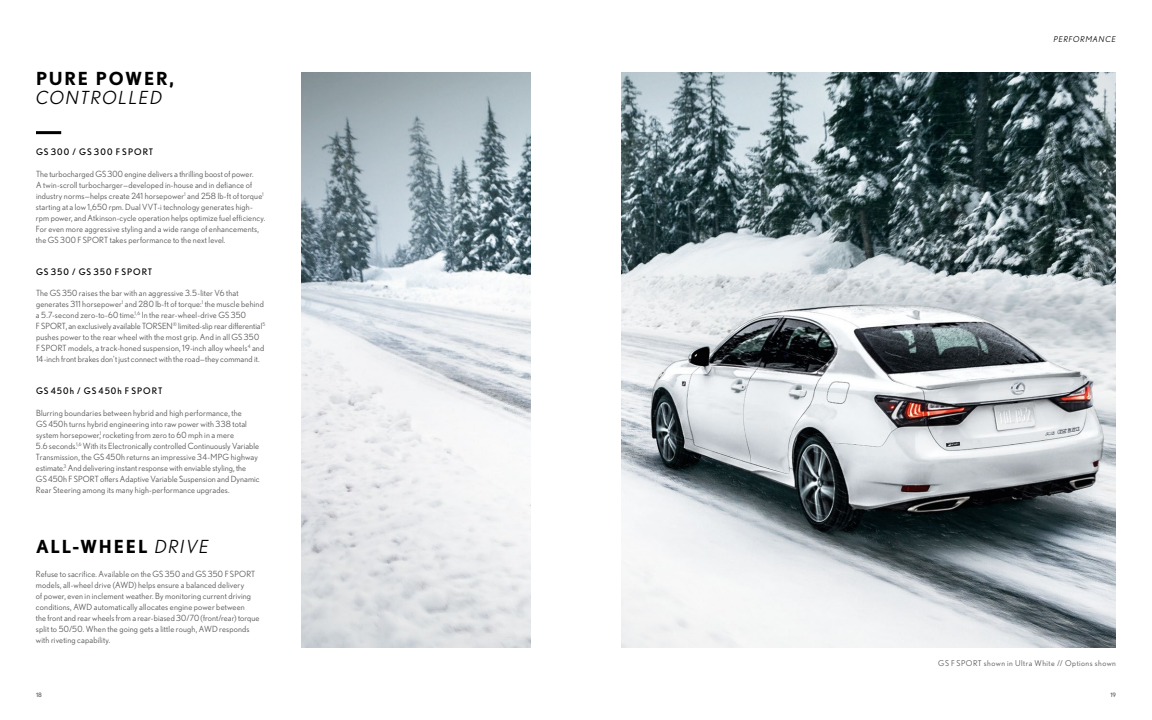
<style>
.page{position:relative;width:1152px;height:720px;background:#fff}
.page>*{position:absolute;margin:0;border:0;box-sizing:border-box;transform-origin:0 0}
.t1{font:700 18px "Nobel";letter-spacing:.1em;color:#000}
.t2{font:italic 18px "Nobel";letter-spacing:.1em;color:#000}
.t3{font:9px "Nobel";letter-spacing:.115em;color:#000}
.t4{font:8.5px/11px "Nobel";letter-spacing:.015em;color:#58595b}
.t5{font:8px "Nobel";letter-spacing:.06em;color:#58595b}
.t6{font:italic 8px "Nobel";letter-spacing:.1em;color:#000}
.t7{font:6px "Nobel";color:#58595b}
.s1{font-weight:400;font-style:italic}
</style>
<div class="page">
<img style="left:302px;top:72px;width:229px;height:576px">
<img style="left:621px;top:72px;width:495px;height:576px">
<hr style="left:36px;top:131px;width:25px;height:3px;background:#000">
<h1 class="t1" style="left:36px;top:68px;width:140px">PURE POWER,</h1>
<h1 class="t2" style="left:36px;top:87px;width:128px">CONTROLLED</h1>
<p class="t3" style="left:36px;top:147px;width:119px">GS 300 / GS 300 F SPORT</p>
<p class="t4" style="left:36px;top:168px;width:231px">The turbocharged GS 300 engine delivers a thrilling boost of power.<br>A twin-scroll turbocharger—developed in-house and in defiance of industry norms—helps create 241 horsepower<sup>1</sup> and 258 lb-ft of torque<sup>1 </sup>starting at a low 1,650 rpm. Dual VVT-i technology generates high&shy;rpm power, and Atkinson-cycle operation helps optimize fuel efficiency.<br>For even more aggressive styling and a wide range of enhancements, the GS 300 F SPORT takes performance to the next level.</p>
<p class="t3" style="left:36px;top:266px;width:118px">GS 350 / GS 350 F SPORT</p>
<p class="t4" style="left:36px;top:288px;width:231px">The GS 350 raises the bar with an aggressive 3.5-liter V6 that generates 311 horsepower<sup>1</sup> and 280 lb-ft of torque:<sup>1</sup> the muscle behind a 5.7-second zero-to-60 time.<sup>1,6</sup> In the rear-wheel-drive GS 350<br>F SPORT, an exclusively available TORSEN<sup>®</sup> limited-slip rear differential<sup>5 </sup>pushes power to the rear wheel with the most grip. And in all GS 350<br>F SPORT models, a track-honed suspension, 19-inch alloy wheels<sup>4</sup> and 14-inch front brakes don’t just connect with the road—they command it.</p>
<p class="t3" style="left:36px;top:386px;width:128px">GS 450h / GS 450h F SPORT</p>
<p class="t4" style="left:36px;top:407px;width:225px">Blurring boundaries between hybrid and high performance, the<br>GS 450h turns hybrid engineering into raw power with 338 total system horsepower,<sup>1</sup> rocketing from zero to 60 mph in a mere<br>5.6 seconds.<sup>1,6</sup> With its Electronically controlled Continuously Variable Transmission, the GS 450h returns an impressive 34-MPG highway estimate.<sup>3</sup> And delivering instant response with enviable styling, the<br>GS 450h F SPORT offers Adaptive Variable Suspension and Dynamic Rear Steering among its many high-performance upgrades.</p>
<h1 class="t1" style="left:36px;top:536px;width:174px">ALL-WHEEL <span class="s1">DRIVE</span></h1>
<p class="t4" style="left:36px;top:568px;width:225px">Refuse to sacrifice. Available on the GS 350 and GS 350 F SPORT models, all-wheel drive (AWD) helps ensure a balanced delivery<br>of power, even in inclement weather. By monitoring current driving conditions, AWD automatically allocates engine power between<br>the front and rear wheels from a rear-biased 30/70 (front/rear) torque split to 50/50. When the going gets a little rough, AWD responds with riveting capability.</p>
<p class="t6" style="left:1054px;top:34px;width:64px">PERFORMANCE</p>
<p class="t5" style="left:938px;top:659px;width:179px">GS F SPORT shown in Ultra White // Options shown</p>
<p class="t7" style="left:36px;top:692px;width:7px">18</p>
<p class="t7" style="left:1110px;top:692px;width:7px">19</p>
</div>
